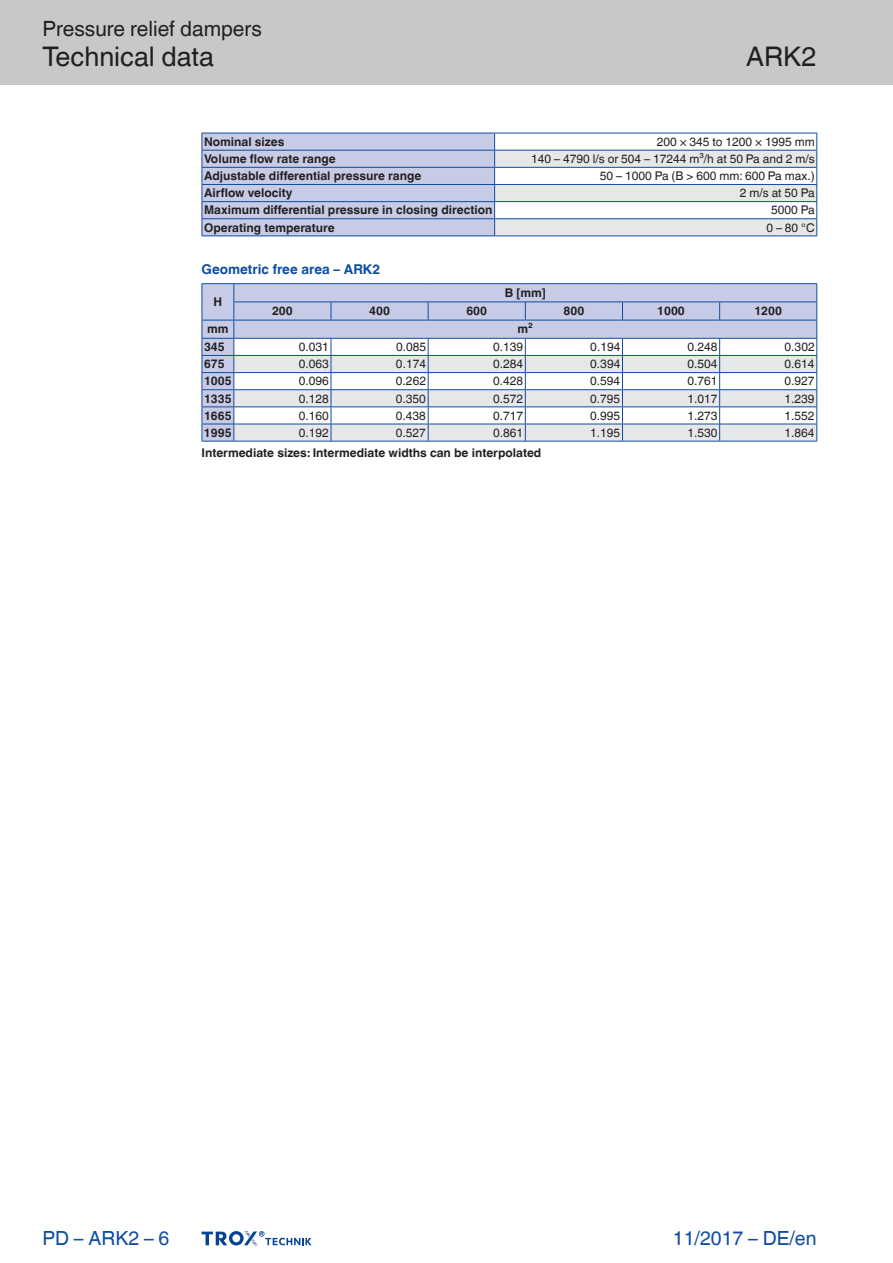
<style>
.page{position:relative;width:893px;height:1263px;background:#fff}
.page>*{position:absolute;margin:0;border:0;box-sizing:border-box;transform-origin:0 0}
.t1{font:27px "TROX Helvetica";color:#231f20}
.t2{font:21px "TROX Helvetica";color:#231f20}
.t3{font:19.5px "TROX Helvetica";color:#0d4da1}
.t4{font:700 13.5px "TROX Helvetica";color:#0d4da1}
.t5{font:12px "TROX Helvetica";color:#231f20}
.t6{font:700 12px "TROX Helvetica";color:#231f20}
</style>
<div class="page">
<div style="left:0;top:0;width:893px;height:85px;background:#c7c8ca"></div>
<svg style="left:202px;top:1231px;width:110px;height:15px"></svg>
<svg style="left:202px;top:133px;width:615px;height:103px"></svg>
<svg style="left:203px;top:284px;width:613px;height:157px;background:#c2c8e4"></svg>
<svg style="left:234px;top:339px;width:582px;height:16px"></svg>
<svg style="left:234px;top:356px;width:582px;height:85px;fill:#e6e7e9"></svg>
<svg style="left:331px;top:339px;width:1px;height:102px"></svg>
<svg style="left:428px;top:339px;width:1px;height:102px"></svg>
<svg style="left:525px;top:339px;width:1px;height:102px"></svg>
<svg style="left:622px;top:339px;width:1px;height:102px"></svg>
<svg style="left:719px;top:339px;width:1px;height:102px"></svg>
<hr style="left:234px;top:301px;width:97px;height:1px;background:#0d4da1">
<svg style="left:331px;top:302px;width:1px;height:18px"></svg>
<svg style="left:525px;top:302px;width:1px;height:18px"></svg>
<svg style="left:622px;top:302px;width:1px;height:18px"></svg>
<svg style="left:719px;top:302px;width:1px;height:18px"></svg>
<svg style="left:233px;top:284px;width:1px;height:157px"></svg>
<hr style="left:234px;top:283px;width:97px;height:1px;background:#0d4da1">
<hr style="left:331px;top:283px;width:97px;height:1px;background:#0d4da1">
<hr style="left:428px;top:283px;width:97px;height:1px;background:#0d4da1">
<hr style="left:525px;top:283px;width:97px;height:1px;background:#0d4da1">
<hr style="left:622px;top:283px;width:98px;height:1px;background:#0d4da1">
<hr style="left:720px;top:283px;width:97px;height:1px;background:#0d4da1">
<hr style="left:331px;top:301px;width:97px;height:1px;background:#0d4da1">
<svg style="left:428px;top:302px;width:1px;height:18px"></svg>
<hr style="left:428px;top:301px;width:97px;height:1px;background:#0d4da1">
<hr style="left:525px;top:301px;width:97px;height:1px;background:#0d4da1">
<hr style="left:622px;top:301px;width:98px;height:1px;background:#0d4da1">
<hr style="left:720px;top:301px;width:97px;height:1px;background:#0d4da1">
<hr style="left:234px;top:320px;width:97px;height:1px;background:#0d4da1">
<hr style="left:331px;top:320px;width:97px;height:1px;background:#0d4da1">
<hr style="left:428px;top:320px;width:97px;height:1px;background:#0d4da1">
<hr style="left:525px;top:320px;width:97px;height:1px;background:#0d4da1">
<hr style="left:622px;top:320px;width:98px;height:1px;background:#0d4da1">
<hr style="left:720px;top:320px;width:97px;height:1px;background:#0d4da1">
<hr style="left:234px;top:338px;width:97px;height:1px;background:#0d4da1">
<hr style="left:331px;top:338px;width:97px;height:1px;background:#0d4da1">
<hr style="left:428px;top:338px;width:97px;height:1px;background:#0d4da1">
<hr style="left:525px;top:338px;width:97px;height:1px;background:#0d4da1">
<hr style="left:622px;top:338px;width:98px;height:1px;background:#0d4da1">
<hr style="left:720px;top:338px;width:97px;height:1px;background:#0d4da1">
<hr style="left:202px;top:355px;width:32px;height:1px;background:#0d4da1">
<hr style="left:234px;top:355px;width:97px;height:1px;background:#0d4da1">
<hr style="left:331px;top:355px;width:97px;height:1px;background:#0d4da1">
<hr style="left:428px;top:355px;width:97px;height:1px;background:#0d4da1">
<hr style="left:525px;top:355px;width:97px;height:1px;background:#0d4da1">
<hr style="left:622px;top:355px;width:98px;height:1px;background:#0d4da1">
<hr style="left:720px;top:355px;width:97px;height:1px;background:#0d4da1">
<hr style="left:202px;top:372px;width:32px;height:1px;background:#0d4da1">
<hr style="left:234px;top:372px;width:97px;height:1px;background:#0d4da1">
<hr style="left:331px;top:372px;width:97px;height:1px;background:#0d4da1">
<hr style="left:428px;top:372px;width:97px;height:1px;background:#0d4da1">
<hr style="left:525px;top:372px;width:97px;height:1px;background:#0d4da1">
<hr style="left:622px;top:372px;width:98px;height:1px;background:#0d4da1">
<hr style="left:720px;top:372px;width:97px;height:1px;background:#0d4da1">
<hr style="left:202px;top:389px;width:32px;height:1px;background:#0d4da1">
<hr style="left:234px;top:389px;width:97px;height:1px;background:#0d4da1">
<hr style="left:331px;top:389px;width:97px;height:1px;background:#0d4da1">
<hr style="left:428px;top:389px;width:97px;height:1px;background:#0d4da1">
<hr style="left:525px;top:389px;width:97px;height:1px;background:#0d4da1">
<hr style="left:622px;top:389px;width:98px;height:1px;background:#0d4da1">
<hr style="left:720px;top:389px;width:97px;height:1px;background:#0d4da1">
<hr style="left:202px;top:406px;width:32px;height:1px;background:#0d4da1">
<hr style="left:234px;top:406px;width:97px;height:1px;background:#0d4da1">
<hr style="left:331px;top:406px;width:97px;height:1px;background:#0d4da1">
<hr style="left:428px;top:406px;width:97px;height:1px;background:#0d4da1">
<hr style="left:525px;top:406px;width:97px;height:1px;background:#0d4da1">
<hr style="left:622px;top:406px;width:98px;height:1px;background:#0d4da1">
<hr style="left:720px;top:406px;width:97px;height:1px;background:#0d4da1">
<hr style="left:202px;top:424px;width:32px;height:1px;background:#0d4da1">
<hr style="left:202px;top:441px;width:32px;height:1px;background:#0d4da1">
<hr style="left:234px;top:424px;width:97px;height:1px;background:#0d4da1">
<hr style="left:234px;top:441px;width:97px;height:1px;background:#0d4da1">
<hr style="left:331px;top:424px;width:97px;height:1px;background:#0d4da1">
<hr style="left:331px;top:441px;width:97px;height:1px;background:#0d4da1">
<hr style="left:428px;top:424px;width:97px;height:1px;background:#0d4da1">
<hr style="left:428px;top:441px;width:97px;height:1px;background:#0d4da1">
<hr style="left:525px;top:424px;width:97px;height:1px;background:#0d4da1">
<hr style="left:525px;top:441px;width:97px;height:1px;background:#0d4da1">
<hr style="left:622px;top:424px;width:98px;height:1px;background:#0d4da1">
<hr style="left:622px;top:441px;width:98px;height:1px;background:#0d4da1">
<hr style="left:720px;top:424px;width:97px;height:1px;background:#0d4da1">
<hr style="left:720px;top:441px;width:97px;height:1px;background:#0d4da1">
<svg style="left:816px;top:284px;width:1px;height:157px"></svg>
<hr style="left:202px;top:283px;width:32px;height:1px;background:#0d4da1">
<hr style="left:202px;top:320px;width:32px;height:1px;background:#0d4da1">
<svg style="left:202px;top:284px;width:1px;height:157px"></svg>
<hr style="left:202px;top:338px;width:32px;height:1px;background:#0d4da1">
<h2 class="t2" style="left:43px;top:17px;width:221px">Pressure relief dampers</h2>
<h1 class="t1" style="left:43px;top:41px;width:173px">Technical data</h1>
<h1 class="t1" style="left:746px;top:41px;width:72px">ARK2</h1>
<p class="t6" style="left:204px;top:135px;width:82px">Nominal sizes</p>
<p class="t5" style="left:657px;top:135px;width:159px">200 × 345 to 1200 × 1995 mm</p>
<p class="t6" style="left:204px;top:152px;width:133px">Volume flow rate range</p>
<p class="t5" style="left:531px;top:152px;width:285px">140 – 4790 l/s or 504 – 17244 m³/h at 50 Pa and 2 m/s</p>
<p class="t6" style="left:204px;top:169px;width:219px">Adjustable differential pressure range</p>
<p class="t5" style="left:600px;top:169px;width:216px">50 – 1000 Pa (B &gt; 600 mm: 600 Pa max.)</p>
<p class="t6" style="left:204px;top:186px;width:90px">Airflow velocity</p>
<p class="t5" style="left:740px;top:186px;width:76px">2 m/s at 50 Pa</p>
<p class="t6" style="left:204px;top:203px;width:290px">Maximum differential pressure in closing direction</p>
<p class="t5" style="left:771px;top:203px;width:45px">5000 Pa</p>
<p class="t6" style="left:204px;top:220px;width:132px">Operating temperature</p>
<p class="t5" style="left:766px;top:220px;width:50px">0–80°C</p>
<p class="t4" style="left:202px;top:261px;width:180px">Geometric free area – ARK2</p>
<p class="t6" style="left:214px;top:294px;width:10px">H</p>
<p class="t6" style="left:505px;top:285px;width:43px">B [mm]</p>
<p class="t6" style="left:272px;top:304px;width:22px">200</p>
<p class="t6" style="left:369px;top:304px;width:22px">400</p>
<p class="t6" style="left:466px;top:304px;width:22px">600</p>
<p class="t6" style="left:563px;top:304px;width:22px">800</p>
<p class="t6" style="left:657px;top:304px;width:29px">1000</p>
<p class="t6" style="left:754px;top:304px;width:29px">1200</p>
<p class="t6" style="left:207px;top:322px;width:23px">mm</p>
<p class="t6" style="left:518px;top:322px;width:17px">m²</p>
<p class="t6" style="left:204px;top:340px;width:22px">345</p>
<p class="t5" style="left:299px;top:340px;width:32px">0.031</p>
<p class="t5" style="left:396px;top:340px;width:32px">0.085</p>
<p class="t5" style="left:493px;top:340px;width:32px">0.139</p>
<p class="t5" style="left:590px;top:340px;width:32px">0.194</p>
<p class="t5" style="left:687px;top:340px;width:32px">0.248</p>
<p class="t5" style="left:785px;top:340px;width:32px">0.302</p>
<p class="t6" style="left:204px;top:357px;width:22px">675</p>
<p class="t5" style="left:299px;top:357px;width:32px">0.063</p>
<p class="t5" style="left:396px;top:357px;width:32px">0.174</p>
<p class="t5" style="left:493px;top:357px;width:32px">0.284</p>
<p class="t5" style="left:590px;top:357px;width:32px">0.394</p>
<p class="t5" style="left:687px;top:357px;width:32px">0.504</p>
<p class="t5" style="left:785px;top:357px;width:32px">0.614</p>
<p class="t6" style="left:204px;top:374px;width:29px">1005</p>
<p class="t5" style="left:299px;top:374px;width:32px">0.096</p>
<p class="t5" style="left:396px;top:374px;width:32px">0.262</p>
<p class="t5" style="left:493px;top:374px;width:32px">0.428</p>
<p class="t5" style="left:590px;top:374px;width:32px">0.594</p>
<p class="t5" style="left:687px;top:374px;width:32px">0.761</p>
<p class="t5" style="left:785px;top:374px;width:32px">0.927</p>
<p class="t6" style="left:204px;top:391px;width:29px">1335</p>
<p class="t5" style="left:299px;top:391px;width:32px">0.128</p>
<p class="t5" style="left:396px;top:391px;width:32px">0.350</p>
<p class="t5" style="left:493px;top:391px;width:32px">0.572</p>
<p class="t5" style="left:590px;top:391px;width:32px">0.795</p>
<p class="t5" style="left:687px;top:391px;width:32px">1.017</p>
<p class="t5" style="left:785px;top:391px;width:32px">1.239</p>
<p class="t6" style="left:204px;top:409px;width:29px">1665</p>
<p class="t5" style="left:299px;top:409px;width:32px">0.160</p>
<p class="t5" style="left:396px;top:409px;width:32px">0.438</p>
<p class="t5" style="left:493px;top:409px;width:32px">0.717</p>
<p class="t5" style="left:590px;top:409px;width:32px">0.995</p>
<p class="t5" style="left:687px;top:409px;width:32px">1.273</p>
<p class="t5" style="left:785px;top:409px;width:32px">1.552</p>
<p class="t6" style="left:204px;top:426px;width:29px">1995</p>
<p class="t5" style="left:299px;top:426px;width:32px">0.192</p>
<p class="t5" style="left:396px;top:426px;width:32px">0.527</p>
<p class="t5" style="left:493px;top:426px;width:32px">0.861</p>
<p class="t5" style="left:590px;top:426px;width:32px">1.195</p>
<p class="t5" style="left:687px;top:426px;width:32px">1.530</p>
<p class="t5" style="left:785px;top:426px;width:32px">1.864</p>
<p class="t6" style="left:201px;top:446px;width:341px">Intermediate sizes: Intermediate widths can be interpolated</p>
<h3 class="t3" style="left:43px;top:1227px;width:128px">PD – ARK2 – 6</h3>
<h3 class="t3" style="left:673px;top:1227px;width:145px">11/2017 – DE/en</h3>
</div>
